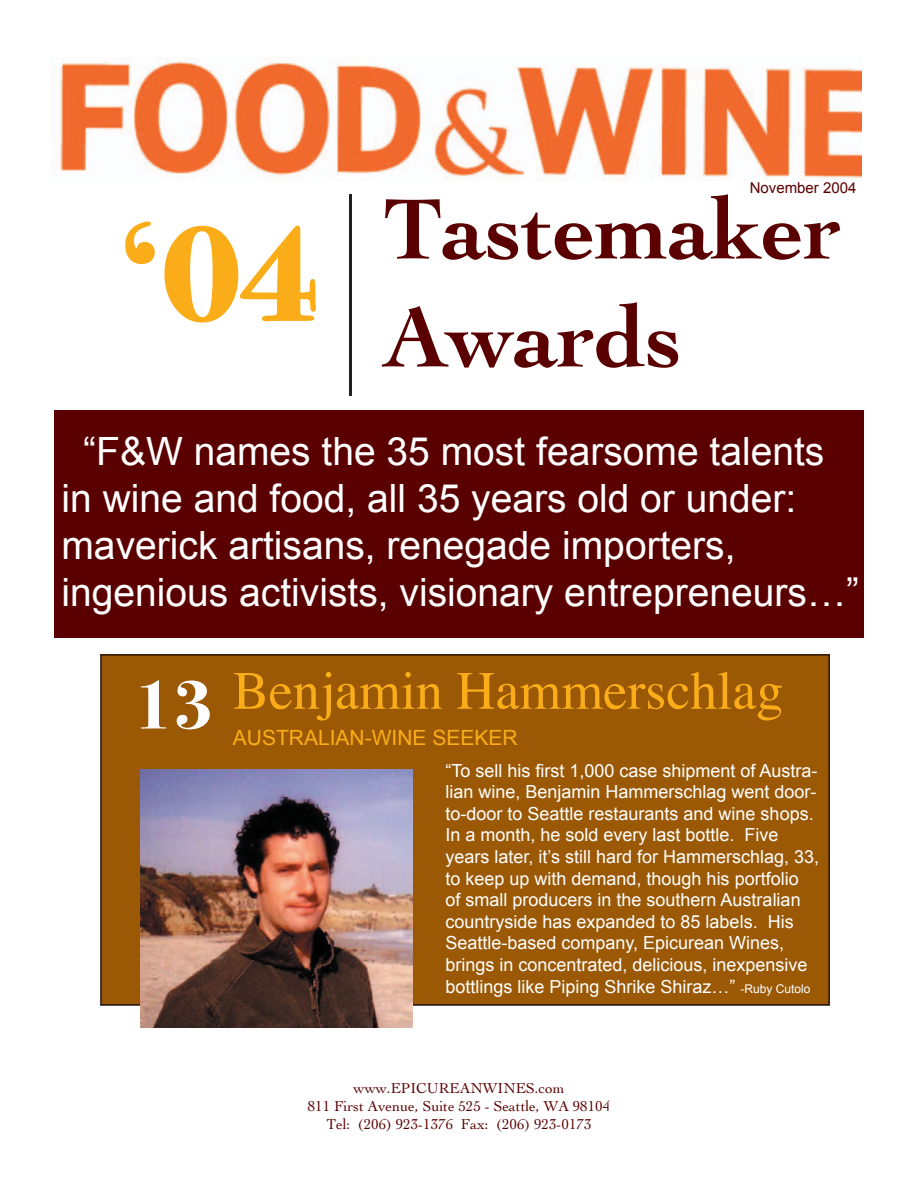
<style>
.page{position:relative;width:918px;height:1188px;background:#fff}
.page>*{position:absolute;margin:0;border:0;box-sizing:border-box;transform-origin:0 0}
.t1{font:700 90px/108px "Cochin";color:#5a0000}
.t2{font:54px "Times";color:#faad19}
.t3{font:39px/46.8px "Arial";color:#fff}
.t4{font:21px "Arial";color:#faad19}
.t5{font:18px/21.6px "Arial";color:#fff}
.t6{font:15px/18px "Cochin";color:#5a0000;text-align:center}
.t7{font:15px "Arial";color:#5a0000}
.s1{font-family:"Bodoni Svty Two ITCTT Bold";font-weight:400;font-size:138px;color:#faad19}
.s2{font-family:"Bodoni Svty Two ITCTT Bold";font-size:72px;color:#fff}
.s3{font-size:12px}
</style>
<div class="page">
<img style="left:59px;top:61px;width:802px;height:119px">
<svg style="left:125px;top:221px;width:30px;height:44px"></svg>
<svg style="left:164px;top:225px;width:152px;height:98px"></svg>
<hr style="left:349px;top:194px;width:2px;height:202px;background:#231f20">
<div style="left:54px;top:410px;width:810px;height:228px;background:#5a0000"></div>
<div style="left:101px;top:655px;width:728px;height:350px;background:#9b5906"></div>
<img style="left:140px;top:770px;width:273px;height:258px">
<p class="t7" style="left:750px;top:180px;width:108px">November 2004</p>
<h1 class="t1" style="left:384px;top:174px;width:460px;text-indent:-266px"><span class="s1">‘04</span> Tastemaker<br>Awards</h1>
<h3 class="t3" style="left:62px;top:428px;width:799px;text-indent:22px">“F&amp;W names the 35 most fearsome talents in wine and food, all 35 years old or under: maverick artisans, renegade importers, ingenious activists, visionary entrepreneurs…”</h3>
<h2 class="t2" style="left:133px;top:640px;width:652px"><span class="s2">13</span> Benjamin Hammerschlag</h2>
<p class="t4" style="left:233px;top:726px;width:286px">AUSTRALIAN-WINE SEEKER</p>
<p class="t5" style="left:446px;top:759px;width:375px">“To sell his first 1,000 case shipment of Austra&shy;lian wine, Benjamin Hammerschlag went door&shy;to-door to Seattle restaurants and wine shops.<br>In a month, he sold every last bottle. Five years later, it’s still hard for Hammerschlag, 33, to keep up with demand, though his portfolio<br>of small producers in the southern Australian countryside has expanded to 85 labels. His Seattle-based company, Epicurean Wines, brings in concentrated, delicious, inexpensive bottlings like Piping Shrike Shiraz…” <span class="s3">-Ruby Cutolo</span></p>
<p class="t6" style="left:308px;top:1079px;width:304px">www.EPICUREANWINES.com<br>811 First Avenue, Suite 525 - Seattle, WA 98104<br>Tel: (206) 923-1376 Fax: (206) 923-0173</p>
</div>
